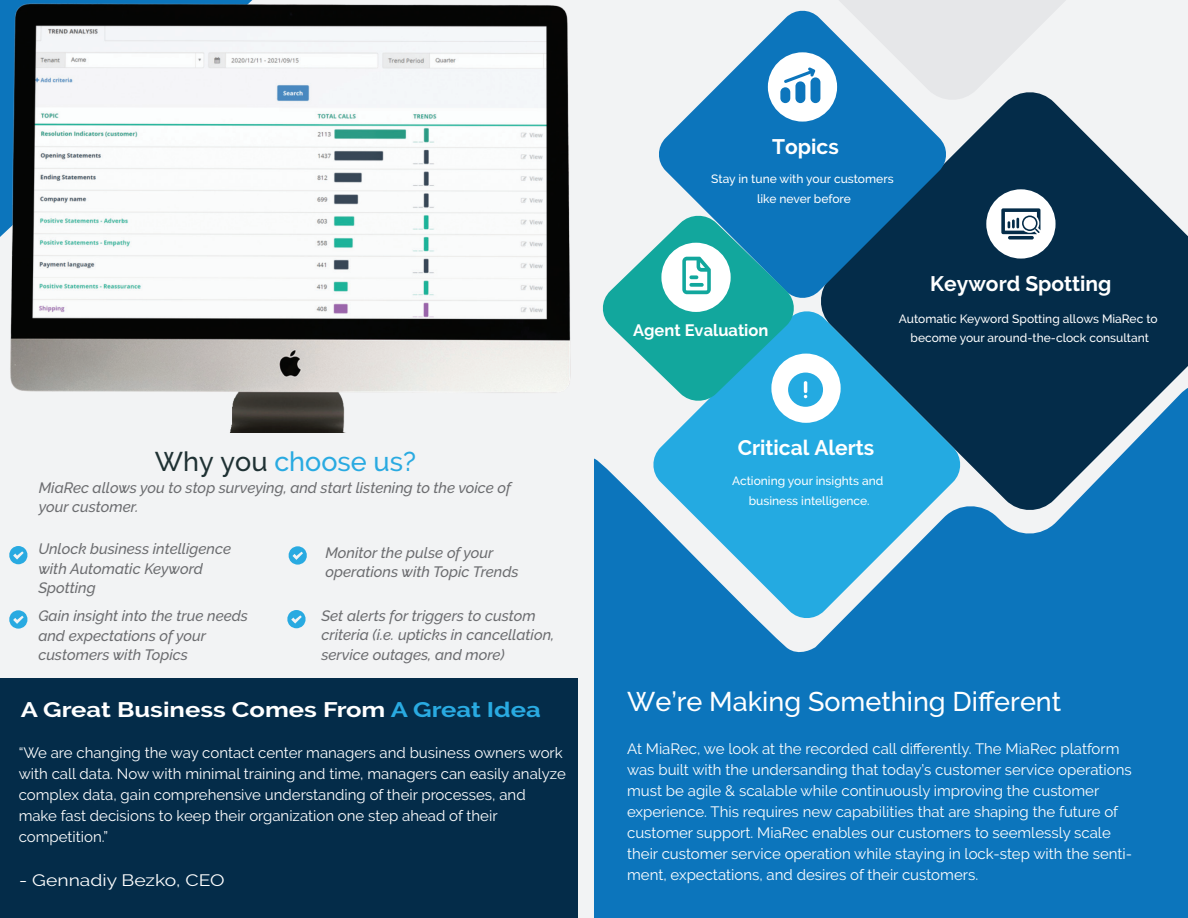
<style>
.page{position:relative;width:1188px;height:918px;background:#f2f3f4}
.page>*{position:absolute;margin:0;border:0;box-sizing:border-box;transform-origin:0 0}
.t1{font:500 27px "Raleway";color:#fff}
.t2{font:500 27px "Raleway";color:#29aae1}
.t3{font:700 21px "Raleway";color:#fff}
.t4{font:700 21px "Raleway";color:#fff;scale:1.22 1}
.t5{font:16.5px "Raleway";color:#fff;scale:1.17 1}
.t6{font:700 16.5px "Raleway";color:#fff}
.t7{font:15px/21px "Raleway";color:#fff}
.t8{font:italic 500 15px/19.5px "Raleway";color:#6c6d70}
.t9{font:500 12px/19.5px "Raleway";color:#fff;text-align:center}
.s1{color:#1f3133}
.s2{color:#29aae1}
</style>
<div class="page">
<div style="left:594px;top:458px;width:594px;height:460px;background:#0c75bc"></div>
<svg style="left:823px;top:103px;width:365px;height:410px;fill:#042c49"></svg>
<svg style="left:651px;top:309px;width:312px;height:311px;background:#3699c8"></svg>
<svg style="left:659px;top:19px;width:289px;height:281px;fill:#0c75bc"></svg>
<div style="left:0;top:679px;width:578px;height:239px;background:#042c49"></div>
<svg style="left:9px;top:546px;width:19px;height:18px"></svg>
<svg style="left:9px;top:610px;width:19px;height:19px"></svg>
<svg style="left:288px;top:546px;width:19px;height:19px"></svg>
<svg style="left:287px;top:610px;width:19px;height:18px"></svg>
<div style="left:768px;top:52px;width:69px;height:70px;background:#fff;border-radius:50%"></div>
<div style="left:986px;top:189px;width:70px;height:70px;background:#fff;border-radius:50%"></div>
<div style="left:780px;top:87px;width:10px;height:16px;background:#0c75bc;border-radius:5px"></div>
<svg style="left:784px;top:0;width:281px;height:103px"></svg>
<div style="left:811px;top:77px;width:9px;height:26px;background:#0c75bc;border-radius:5px"></div>
<div style="left:771px;top:354px;width:70px;height:69px;background:#fff;border-radius:50%"></div>
<svg style="left:1008px;top:236px;width:26px;height:4px"></svg>
<svg style="left:1001px;top:208px;width:39px;height:26px"></svg>
<svg style="left:602px;top:213px;width:221px;height:194px"></svg>
<img style="left:0;top:0;width:571px;height:433px">
<h1 class="t2" style="left:155px;top:446px;width:263px"><span class="s1">Why you</span> choose us?</h1>
<p class="t8" style="left:39px;top:477px;width:474px">MiaRec allows you to stop surveying, and start listening to the voice of your customer.</p>
<p class="t8" style="left:38px;top:539px;width:194px">Unlock business intelligence with Automatic Keyword<br>Spotting</p>
<p class="t8" style="left:326px;top:543px;width:195px">Monitor the pulse of your operations with Topic Trends</p>
<p class="t8" style="left:38px;top:606px;width:211px">Gain insight into the true needs and expectations of your customers with Topics</p>
<p class="t8" style="left:321px;top:606px;width:234px">Set alerts for triggers to custom criteria (i.e. upticks in cancellation, service outages, and more)</p>
<h2 class="t4" style="left:21px;top:698px;width:428px">A Great Business Comes From <span class="s2">A Great Idea</span></h2>
<p class="t7" style="left:19px;top:742px;width:549px">“We are changing the way contact center managers and business owners work with call data. Now with minimal training and time, managers can easily analyze complex data, gain comprehensive understanding of their processes, and make fast decisions to keep their organization one step ahead of their competition.”</p>
<p class="t5" style="left:19px;top:870px;width:177px">- Gennadiy Bezko, CEO</p>
<h2 class="t3" style="left:772px;top:135px;width:68px">Topics</h2>
<p class="t9" style="left:711px;top:169px;width:184px">Stay in tune with your customers like never before</p>
<h2 class="t3" style="left:930px;top:271px;width:183px">Keyword Spotting</h2>
<p class="t6" style="left:633px;top:321px;width:137px">Agent Evaluation</p>
<p class="t9" style="left:899px;top:309px;width:260px">Automatic Keyword Spotting allows MiaRec to become your around-the-clock consultant</p>
<h2 class="t3" style="left:738px;top:435px;width:138px">Critical Alerts</h2>
<p class="t9" style="left:732px;top:471px;width:153px">Actioning your insights and business intelligence.</p>
<h1 class="t1" style="left:627px;top:686px;width:436px">We’re Making Something Different</h1>
<p class="t7" style="left:627px;top:738px;width:507px">At MiaRec, we look at the recorded call differently. The MiaRec platform was built with the undersanding that today’s customer service operations must be agile &amp; scalable while continuously improving the customer experience. This requires new capabilities that are shaping the future of customer support. MiaRec enables our customers to seemlessly scale their customer service operation while staying in lock-step with the senti&shy;ment, expectations, and desires of their customers.</p>
</div>
